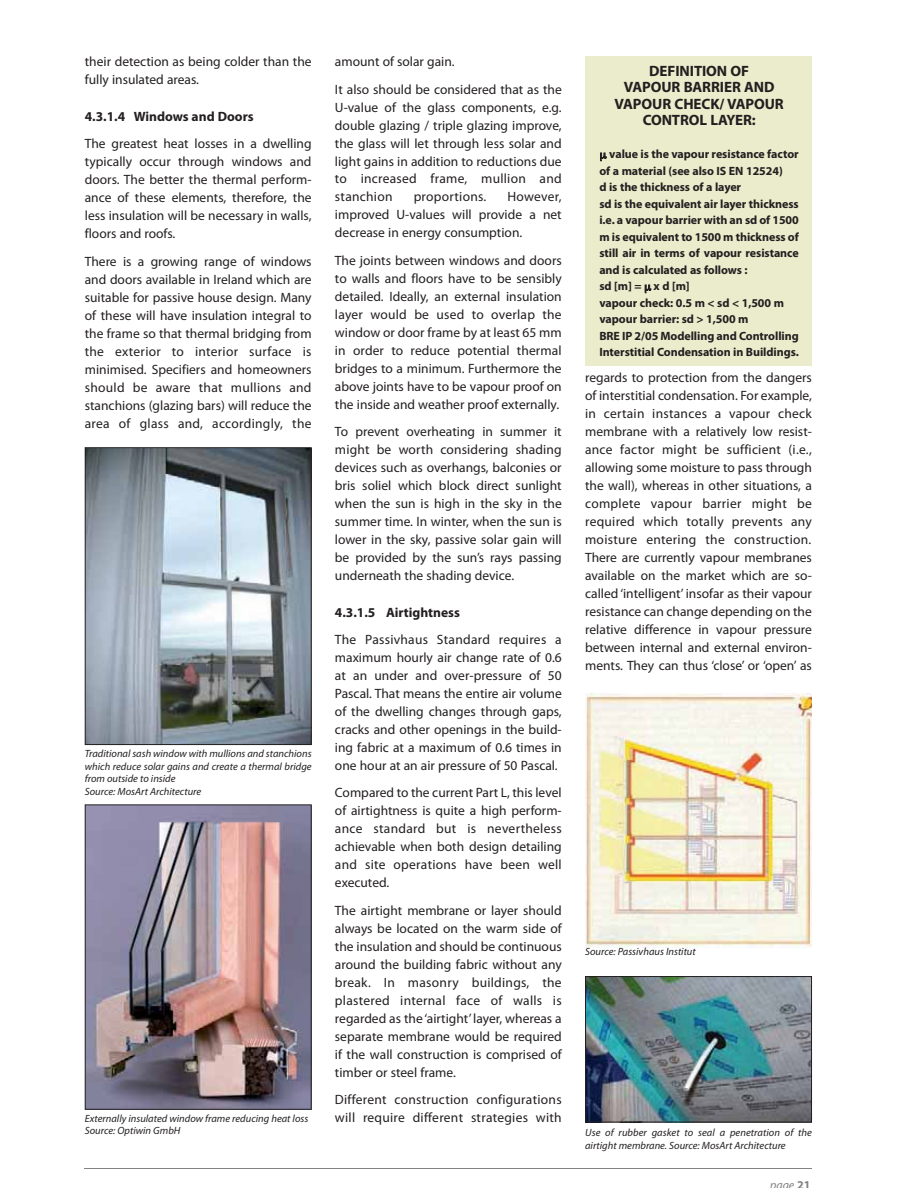
<style>
.page{position:relative;width:918px;height:1188px;background:#fff}
.page>*{position:absolute;margin:0;border:0;box-sizing:border-box;transform-origin:0 0}
.t1{font:700 15px/16.5px "Myriad Pro";letter-spacing:-.005em;color:#231f20;text-align:center}
.t2{font:13.5px/18px "Myriad Pro";color:#231f20;text-align:justify}
.t3{font:13.5px/18px "Myriad Pro";letter-spacing:.02em;color:#231f20}
.t4{font:700 13.5px "Myriad Pro";color:#231f20}
.t5{font:700 12px/16.5px "Myriad Pro";letter-spacing:-.005em;color:#231f20}
.t6{font:italic 12px "Myriad Pro";color:#808285}
.t7{font:italic 10.5px/12.6px "Myriad Pro";color:#231f20}
.s1{font-weight:700;font-style:normal}
</style>
<div class="page">
<hr style="left:85px;top:1168px;width:727px;height:1px;background:#808285">
<img style="left:87px;top:449px;width:223px;height:294px">
<div style="left:85px;top:447px;width:227px;height:298px;border:1px solid #231f20"></div>
<img style="left:585px;top:694px;width:227px;height:253px">
<div style="left:585px;top:56px;width:227px;height:310px;background:#eaeccc"></div>
<img style="left:587px;top:978px;width:223px;height:142px">
<div style="left:585px;top:976px;width:227px;height:146px;border:1px solid #231f20"></div>
<img style="left:87px;top:806px;width:223px;height:302px">
<div style="left:85px;top:804px;width:227px;height:306px;border:1px solid #231f20"></div>
<p class="t2" style="left:85px;top:54px;width:228px">their detection as being colder than the fully insulated areas.</p>
<p class="t4" style="left:85px;top:111px;width:170px">4.3.1.4 Windows and Doors</p>
<p class="t2" style="left:85px;top:136px;width:228px">The greatest heat losses in a dwelling typically occur through windows and doors. The better the thermal perform&shy;ance of these elements, therefore, the less insulation will be necessary in walls, floors and roofs.</p>
<p class="t2" style="left:85px;top:253px;width:228px">There is a growing range of windows and doors available in Ireland which are suitable for passive house design. Many of these will have insulation integral to the frame so that thermal bridging from the exterior to interior surface is minimised. Specifiers and homeowners should be aware that mullions and stanchions (glazing bars) will reduce the area of glass and, accordingly, the</p>
<p class="t7" style="left:85px;top:748px;width:228px">Traditional sash window with mullions and stanchions which reduce solar gains and create a thermal bridge from outside to inside<br>Source: MosArt Architecture</p>
<p class="t7" style="left:85px;top:1113px;width:225px">Externally insulated window frame reducing heat loss<br>Source: Optiwin GmbH</p>
<p class="t2" style="left:335px;top:49px;width:228px;line-height:27.3px">amount of solar gain.<br>It also should be considered that as the</p>
<p class="t2" style="left:335px;top:99px;width:228px">U-value of the glass components, e.g. double glazing / triple glazing improve, the glass will let through less solar and light gains in addition to reductions due to increased frame, mullion and stanchion</p>
<p class="t3" style="left:414px;top:189px;width:74px">proportions.</p>
<p class="t2" style="left:335px;top:189px;width:228px;text-indent:173px">However, improved U-values will provide a net decrease in energy consumption.</p>
<p class="t2" style="left:335px;top:252px;width:228px">The joints between windows and doors to walls and floors have to be sensibly detailed. Ideally, an external insulation layer would be used to overlap the window or door frame by at least 65 mm in order to reduce potential thermal bridges to a minimum. Furthermore the above joints have to be vapour proof on the inside and weather proof externally.</p>
<p class="t2" style="left:335px;top:424px;width:228px">To prevent overheating in summer it might be worth considering shading devices such as overhangs, balconies or bris soliel which block direct sunlight when the sun is high in the sky in the summer time. In winter, when the sun is lower in the sky, passive solar gain will be provided by the sun’s rays passing underneath the shading device.</p>
<p class="t4" style="left:335px;top:607px;width:127px">4.3.1.5 Airtightness</p>
<p class="t2" style="left:335px;top:632px;width:228px">The Passivhaus Standard requires a maximum hourly air change rate of 0.6 at an under and over-pressure of 50<br>Pascal. That means the entire air volume of the dwelling changes through gaps, cracks and other openings in the build&shy;ing fabric at a maximum of 0.6 times in one hour at an air pressure of 50 Pascal.</p>
<p class="t2" style="left:335px;top:785px;width:228px">Compared to the current Part L, this level of airtightness is quite a high perform&shy;ance standard but is nevertheless achievable when both design detailing and site operations have been well executed.</p>
<p class="t2" style="left:335px;top:902px;width:228px">The airtight membrane or layer should always be located on the warm side of the insulation and should be continuous around the building fabric without any break. In masonry buildings, the plastered internal face of walls is regarded as the ‘airtight’ layer, whereas a separate membrane would be required if the wall construction is comprised of timber or steel frame.</p>
<p class="t3" style="left:335px;top:1091px;width:228px">Different construction configurations will require different strategies with</p>
<p class="t1" style="left:615px;top:64px;width:171px">DEFINITION OF<br>VAPOUR BARRIER AND<br>VAPOUR CHECK/ VAPOUR<br>CONTROL LAYER:</p>
<p class="t5" style="left:599px;top:147px;width:201px;text-indent:10px">value is the vapour resistance factor of a material (see also IS EN 12524)<br>d is the thickness of a layer<br>sd is the equivalent air layer thickness i.e. a vapour barrier with an sd of 1500 m is equivalent to 1500 m thickness of still air in terms of vapour resistance and is calculated as follows :<br>sd [m] = x d [m]<br>vapour check: 0.5 m &lt; sd &lt; 1,500 m vapour barrier: sd &gt; 1,500 m<br>BRE IP 2/05 Modelling and Controlling Interstitial Condensation in Buildings.</p>
<p class="t2" style="left:585px;top:369px;width:228px">regards to protection from the dangers of interstitial condensation. For example, in certain instances a vapour check membrane with a relatively low resist&shy;ance factor might be sufficient (i.e., allowing some moisture to pass through the wall), whereas in other situations, a complete vapour barrier might be required which totally prevents any moisture entering the construction.<br>There are currently vapour membranes available on the market which are so&shy;called ‘intelligent’ insofar as their vapour resistance can change depending on the relative difference in vapour pressure between internal and external environ&shy;ments. They can thus ‘close’ or ‘open’ as</p>
<p class="t7" style="left:585px;top:946px;width:112px">Source: Passivhaus Institut</p>
<p class="t7" style="left:585px;top:1127px;width:228px">Use of rubber gasket to seal a penetration of the airtight membrane. Source: MosArt Architecture</p>
<p class="t6" style="left:770px;top:1181px;width:42px">page <span class="s1">21</span></p>
</div>
